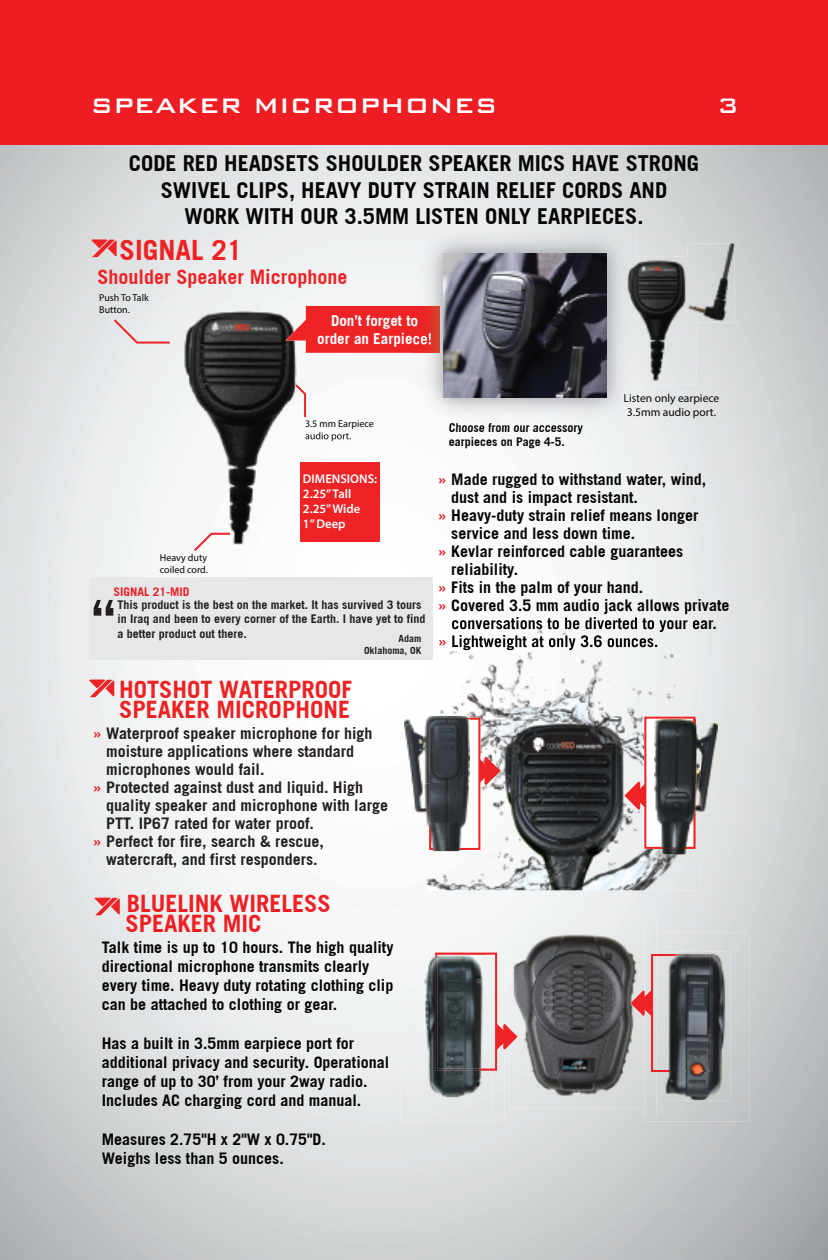
<style>
.page{position:relative;width:828px;height:1260px;background:#fff}
.page>*{position:absolute;margin:0;border:0;box-sizing:border-box;transform-origin:0 0}
.t1{font:500 28px "Bank Gothic BT";color:#fff}
.t2{font:700 28px "Trade Gothic";color:#ee2123}
.t3{font:700 24px/20px "Trade Gothic";color:#ee2123}
.t4{font:700 24px/20px "Trade Gothic";color:#ee1f23}
.t5{font:700 22px/26.4px "Trade Gothic";color:#050504;text-align:center}
.t6{font:700 20px "Trade Gothic";color:#ed2326}
.t7{font:700 16px/19.2px "Trade Gothic";color:#040503}
.t8{font:700 16px "Trade Gothic";color:#231f20}
.t9{font:700 16px "Trade Gothic";color:#050504}
.t10{font:700 15px/18px "Trade Gothic";color:#fff;text-align:center}
.t11{font:600 12.6px/15.2px "Myriad Pro";color:#fff}
.t12{font:700 12px/14.4px "Trade Gothic";color:#231f20}
.t13{font:700 12px/14.4px "Trade Gothic";color:#050504}
.t14{font:700 12px "Trade Gothic";color:#ee1d23}
.t15{font:11.6px/14px "Myriad Pro";color:#050504}
.t16{font:10px/12px "Myriad Pro";color:#050504}
.t17{font:700 10px/12px "Trade Gothic";color:#231f20;text-align:right}
.s1{color:#ed2326}
</style>
<div class="page">
<img style="left:0;top:144px;width:828px;height:1116px">
<div style="left:0;top:0;width:828px;height:144px;background:#ee1d23"></div>
<svg style="left:89px;top:680px;width:25px;height:17px"></svg>
<img style="left:154px;top:281px;width:171px;height:291px">
<img style="left:163px;top:303px;width:154px;height:249px">
<img style="left:325px;top:432px;width:86px;height:140px">
<img style="left:270px;top:441px;width:55px;height:131px">
<img style="left:270px;top:432px;width:47px;height:120px">
<img style="left:325px;top:432px;width:26px;height:9px">
<svg style="left:305px;top:432px;width:20px;height:9px"></svg>
<div style="left:300px;top:462px;width:80px;height:80px;background:#ed2326"></div>
<svg style="left:114px;top:319px;width:56px;height:25px"></svg>
<svg style="left:295px;top:384px;width:11px;height:33px"></svg>
<svg style="left:194px;top:533px;width:36px;height:18px"></svg>
<svg style="left:285px;top:306px;width:129px;height:47px;background:#e53639"></svg>
<img style="left:636px;top:256px;width:60px;height:128px">
<img style="left:688px;top:244px;width:46px;height:79px">
<img style="left:688px;top:256px;width:8px;height:67px">
<img style="left:492px;top:914px;width:165px;height:202px">
<img style="left:508px;top:927px;width:136px;height:182px">
<svg style="left:505px;top:953px;width:13px;height:118px"></svg>
<img style="left:645px;top:933px;width:104px;height:188px">
<img style="left:645px;top:933px;width:12px;height:183px">
<svg style="left:631px;top:954px;width:20px;height:118px;background:#d4c3c4"></svg>
<img style="left:645px;top:990px;width:6px;height:26px">
<img style="left:651px;top:954px;width:13px;height:118px">
<img style="left:664px;top:951px;width:67px;height:149px">
<img style="left:400px;top:929px;width:105px;height:193px">
<img style="left:492px;top:929px;width:13px;height:187px">
<img style="left:497px;top:1024px;width:8px;height:25px">
<img style="left:486px;top:953px;width:11px;height:118px">
<img style="left:422px;top:951px;width:64px;height:148px">
<svg style="left:95px;top:898px;width:25px;height:17px"></svg>
<img style="left:414px;top:223px;width:222px;height:204px">
<img style="left:414px;top:306px;width:26px;height:47px">
<img style="left:414px;top:315px;width:3px;height:14px">
<img style="left:414px;top:333px;width:17px;height:14px">
<svg style="left:624px;top:394px;width:12px;height:24px"></svg>
<img style="left:450px;top:423px;width:133px;height:4px">
<img style="left:444px;top:253px;width:162px;height:144px">
<img style="left:423px;top:610px;width:139px;height:280px">
<img style="left:562px;top:614px;width:139px;height:276px">
<img style="left:447px;top:610px;width:254px;height:4px">
<img style="left:438px;top:617px;width:263px;height:15px">
<svg style="left:439px;top:640px;width:7px;height:5px"></svg>
<img style="left:447px;top:635px;width:210px;height:15px">
<svg style="left:624px;top:717px;width:71px;height:132px"></svg>
<svg style="left:469px;top:718px;width:31px;height:132px"></svg>
<img style="left:701px;top:719px;width:17px;height:136px">
<img style="left:695px;top:719px;width:6px;height:68px">
<img style="left:655px;top:787px;width:46px;height:68px">
<img style="left:655px;top:719px;width:38px;height:65px">
<img style="left:693px;top:719px;width:2px;height:65px">
<img style="left:655px;top:784px;width:40px;height:65px">
<img style="left:404px;top:716px;width:65px;height:135px">
<img style="left:429px;top:718px;width:40px;height:132px">
<div style="left:89px;top:577px;width:344px;height:83px;background:#e6e7e9"></div>
<svg style="left:94px;top:600px;width:19px;height:16px"></svg>
<svg style="left:91px;top:239px;width:26px;height:18px"></svg>
<h1 class="t1" style="left:90px;top:90px;width:409px">SPEAKER MICROPHONES</h1>
<h1 class="t1" style="left:717px;top:90px;width:23px">3</h1>
<h3 class="t5" style="left:129px;top:150px;width:572px">CODE RED HEADSETS SHOULDER SPEAKER MICS HAVE STRONG<br>SWIVEL CLIPS, HEAVY DUTY STRAIN RELIEF CORDS AND<br>WORK WITH OUR 3.5MM LISTEN ONLY EARPIECES.</h3>
<h1 class="t2" style="left:120px;top:233px;width:124px">SIGNAL 21</h1>
<p class="t6" style="left:97px;top:265px;width:252px">Shoulder Speaker Microphone</p>
<p class="t16" style="left:99px;top:292px;width:51px">Push To Talk<br>Button.</p>
<p class="t10" style="left:317px;top:312px;width:116px">Don’t forget to order an Earpiece!</p>
<p class="t16" style="left:305px;top:418px;width:70px">3.5 mm Earpiece</p>
<p class="t16" style="left:160px;top:551px;width:50px">Heavy duty coiled cord.</p>
<p class="t14" style="left:113px;top:584px;width:78px">SIGNAL 21-MID</p>
<p class="t11" style="left:303px;top:470px;width:76px">DIMENSIONS:<br>2.25” Tall<br>2.25” Wide<br>1” Deep</p>
<p class="t12" style="left:117px;top:597px;width:310px">This product is the best on the market. It has survived 3 tours in Iraq and been to every corner of the Earth. I have yet to find a better product out there.</p>
<p class="t17" style="left:364px;top:632px;width:59px">Adam<br>Oklahoma, OK</p>
<h2 class="t3" style="left:119px;top:679px;width:234px">HOTSHOT WATERPROOF<br>SPEAKER MICROPHONE</h2>
<p class="t8" style="left:93px;top:724px;width:281px"><span class="s1">»</span> Waterproof speaker microphone for high</p>
<p class="t8" style="left:106px;top:742px;width:249px">moisture applications where standard</p>
<p class="t8" style="left:106px;top:760px;width:160px">microphones would fail.</p>
<p class="t8" style="left:93px;top:778px;width:272px"><span class="s1">»</span> Protected against dust and liquid. High</p>
<p class="t8" style="left:106px;top:796px;width:283px">quality speaker and microphone with large</p>
<p class="t8" style="left:106px;top:814px;width:209px">PTT. IP67 rated for water proof.</p>
<p class="t8" style="left:93px;top:832px;width:233px"><span class="s1">»</span> Perfect for fire, search &amp; rescue,</p>
<p class="t8" style="left:106px;top:850px;width:213px">watercraft, and first responders.</p>
<h2 class="t4" style="left:126px;top:893px;width:207px">BLUELINK WIRELESS<br>SPEAKER MIC</h2>
<p class="t7" style="left:102px;top:937px;width:293px">Talk time is up to 10 hours. The high quality directional microphone transmits clearly every time. Heavy duty rotating clothing clip can be attached to clothing or gear.</p>
<p class="t7" style="left:102px;top:1033px;width:289px">Has a built in 3.5mm earpiece port for additional privacy and security. Operational range of up to 30’ from your 2way radio.<br>Includes AC charging cord and manual.</p>
<p class="t7" style="left:102px;top:1129px;width:226px">Measures 2.75"H x 2"W x 0.75"D.<br>Weighs less than 5 ounces.</p>
<p class="t13" style="left:449px;top:420px;width:135px">Choose from our accessory earpieces on Page 4-5.</p>
<p class="t15" style="left:623px;top:391px;width:97px">Listen only earpiece<br>3.5mm audio port.</p>
<p class="t9" style="left:438px;top:470px;width:270px"><span class="s1">»</span> Made rugged to withstand water, wind,</p>
<p class="t9" style="left:451px;top:488px;width:188px">dust and is impact resistant.</p>
<p class="t9" style="left:438px;top:506px;width:262px"><span class="s1">»</span> Heavy-duty strain relief means longer</p>
<p class="t9" style="left:451px;top:524px;width:185px">service and less down time.</p>
<p class="t9" style="left:438px;top:542px;width:247px"><span class="s1">»</span> Kevlar reinforced cable guarantees</p>
<p class="t9" style="left:451px;top:560px;width:68px">reliability.</p>
<p class="t9" style="left:438px;top:578px;width:207px"><span class="s1">»</span> Fits in the palm of your hand.</p>
<p class="t9" style="left:438px;top:596px;width:293px"><span class="s1">»</span> Covered 3.5 mm audio jack allows private</p>
</div>
